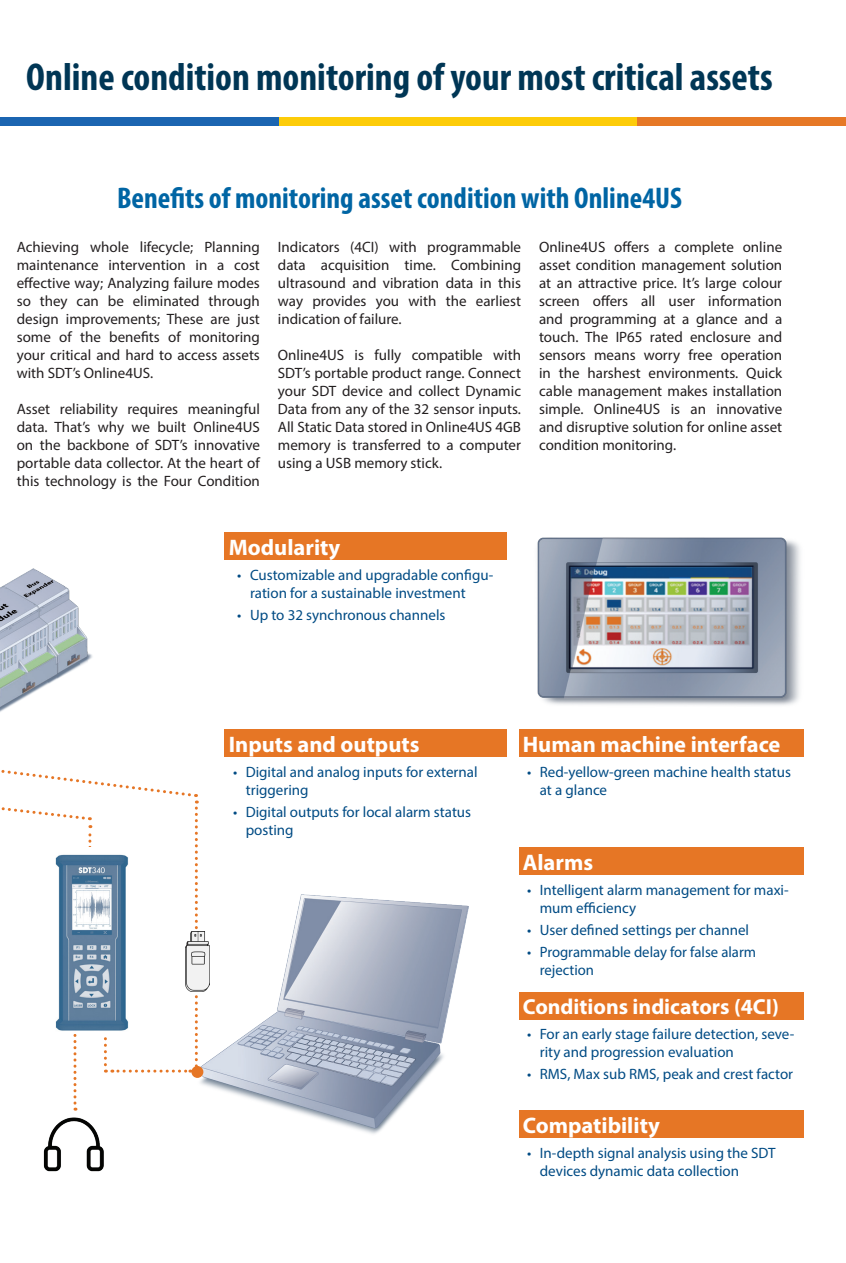
<style>
.page{position:relative;width:846px;height:1263px;background:#fff}
.page>*{position:absolute;margin:0;border:0;box-sizing:border-box;transform-origin:0 0}
.t1{font:700 condensed 39px "Myriad Pro";color:#003655}
.t2{font:700 condensed 30px "Myriad Pro";color:#0065a4}
.t3{font:700 22.5px "Myriad Pro";color:#fff}
.t4{font:700 21.75px "Myriad Pro";color:#fff}
.Normal_text{font:15px/18px "Myriad Pro";color:#231f20;text-align:justify}
.t5{font:15px/18px "Myriad Pro";color:#004b84}
</style>
<div class="page">
<div style="left:0;top:117px;width:281px;height:9px;background:#1b65b1"></div>
<div style="left:279px;top:117px;width:358px;height:9px;background:#fdcc09"></div>
<div style="left:637px;top:117px;width:209px;height:9px;background:#e67826"></div>
<div style="left:518px;top:730px;width:285px;height:27px;background:#e67625"></div>
<div style="left:224px;top:730px;width:283px;height:27px;background:#e67625"></div>
<div style="left:518px;top:848px;width:285px;height:27px;background:#e67625"></div>
<div style="left:224px;top:533px;width:283px;height:27px;background:#e67625"></div>
<div style="left:518px;top:992px;width:285px;height:27px;background:#e67625"></div>
<div style="left:518px;top:1111px;width:285px;height:27px;background:#e67625"></div>
<img style="left:43px;top:1117px;width:61px;height:55px">
<svg style="left:73px;top:791px;width:125px;height:320px"></svg>
<img style="left:0;top:568px;width:169px;height:294px">
<img style="left:497px;top:532px;width:303px;height:173px">
<img style="left:45px;top:848px;width:94px;height:185px">
<img style="left:187px;top:881px;width:282px;height:253px">
<div style="left:191px;top:1066px;width:12px;height:12px;background:#e67625;border-radius:50%"></div>
<p class="t1" style="left:26px;top:53px;width:748px">Online condition monitoring of your most critical assets</p>
<p class="t2" style="left:117px;top:179px;width:566px">Benefits of monitoring asset condition with Online4US</p>
<p class="Normal_text" style="left:17px;top:238px;width:245px">Achieving whole lifecycle; Planning maintenance intervention in a cost effective way; Analyzing failure modes so they can be eliminated through design improvements; These are just some of the benefits of monitoring your critical and hard to access assets with SDT’s Online4US.</p>
<p class="Normal_text" style="left:17px;top:400px;width:245px">Asset reliability requires meaningful data. That’s why we built Online4US on the backbone of SDT’s innovative portable data collector. At the heart of this technology is the Four Condition</p>
<p class="Normal_text" style="left:539px;top:238px;width:245px">Online4US offers a complete online asset condition management solution at an attractive price. It’s large colour screen offers all user information and programming at a glance and a touch. The IP65 rated enclosure and sensors means worry free operation in the harshest environments. Quick cable management makes installation simple. Online4US is an innovative and disruptive solution for online asset condition monitoring.</p>
<p class="Normal_text" style="left:278px;top:238px;width:245px">Indicators (4CI) with programmable data acquisition time. Combining ultrasound and vibration data in this way provides you with the earliest indication of failure.</p>
<p class="Normal_text" style="left:278px;top:346px;width:245px">Online4US is fully compatible with SDT’s portable product range. Connect your SDT device and collect Dynamic Data from any of the 32 sensor inputs.<br>All Static Data stored in Online4US 4GB memory is transferred to a computer using a USB memory stick.</p>
<p class="t3" style="left:229px;top:532px;width:113px">Modularity</p>
<p class="t5" style="left:250px;top:565px;width:245px;text-indent:-13px">• Customizable and upgradable configu&shy;ration for a sustainable investment</p>
<p class="t5" style="left:237px;top:606px;width:210px">• Up to 32 synchronous channels</p>
<p class="t3" style="left:229px;top:730px;width:192px">Inputs and outputs</p>
<p class="t5" style="left:246px;top:763px;width:233px;text-indent:-13px">• Digital and analog inputs for external triggering</p>
<p class="t5" style="left:246px;top:803px;width:227px;text-indent:-13px">• Digital outputs for local alarm status posting</p>
<p class="t3" style="left:523px;top:730px;width:259px">Human machine interface</p>
<p class="t5" style="left:540px;top:763px;width:253px;text-indent:-13px">• Red-yellow-green machine health status at a glance</p>
<p class="t3" style="left:523px;top:847px;width:72px">Alarms</p>
<p class="t5" style="left:540px;top:880px;width:250px;text-indent:-13px">• Intelligent alarm management for maxi&shy;mum efficiency</p>
<p class="t5" style="left:527px;top:921px;width:224px">• User defined settings per channel</p>
<p class="t5" style="left:540px;top:943px;width:218px;text-indent:-13px">• Programmable delay for false alarm rejection</p>
<p class="t4" style="left:523px;top:992px;width:258px">Conditions indicators (4CI)</p>
<p class="t5" style="left:540px;top:1025px;width:256px;text-indent:-13px">• For an early stage failure detection, seve&shy;rity and progression evaluation</p>
<p class="t5" style="left:527px;top:1065px;width:268px">• RMS, Max sub RMS, peak and crest factor</p>
<p class="t3" style="left:523px;top:1110px;width:138px">Compatibility</p>
<p class="t5" style="left:540px;top:1143px;width:237px;text-indent:-13px">• In-depth signal analysis using the SDT devices dynamic data collection</p>
</div>
